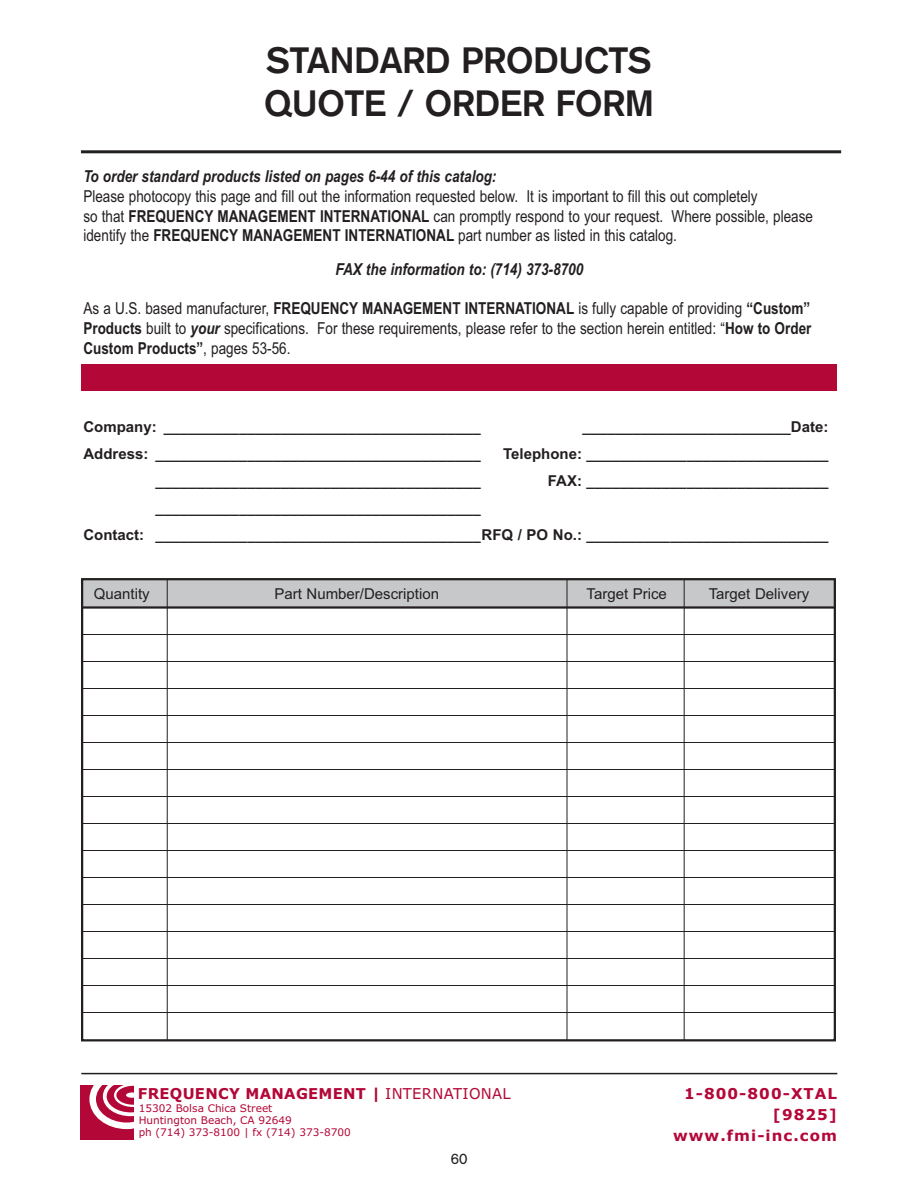
<style>
.page{position:relative;width:918px;height:1188px;background:#fff}
.page>*{position:absolute;margin:0;border:0;box-sizing:border-box;transform-origin:0 0}
.t1{font:700 36px/43.2px "Akzidenz Grotesk";color:#231f20}
.t2{font:16.5px/19.8px "Arial Narrow";color:#231f20}
.t3{font:italic 700 16.5px "Arial Narrow";color:#231f20}
.t4{font:15px/27px "Arial Bold MS";color:#231f20}
.t5{font:15px "Arial MS";color:#231f20}
.t6{font:700 15px/21px "Verdana";letter-spacing:.07em;color:#b30738;text-align:right}
.t7{font:700 15px "Verdana";letter-spacing:.02em;color:#b30738}
.t8{font:15px "Akzidenz Grotesk";color:#231f20}
.t9{font:10.5px/12px "Verdana";color:#b30738}
.s1{font-weight:700}
.s2{font-weight:700;font-style:italic}
.s3{font-weight:400}
</style>
<div class="page">
<div style="left:81px;top:1085px;width:53px;height:54px;background:#b30738"></div>
<svg style="left:89px;top:1072px;width:75px;height:57px"></svg>
<div style="left:103px;top:1077px;width:55px;height:39px;border:4px solid #fff;border-radius:50%"></div>
<div style="left:114px;top:1084px;width:38px;height:23px;border:2px solid #fff;border-radius:50%"></div>
<div style="left:126px;top:1092px;width:12px;height:6px;background:#fff;border-radius:50%"></div>
<hr style="left:81px;top:1073px;width:756px;height:1px;background:#231f20">
<hr style="left:81px;top:150px;width:760px;height:3px;background:#231f20">
<div style="left:81px;top:364px;width:756px;height:28px;background:#b30738"></div>
<div style="left:82px;top:579px;width:753px;height:28px;background:#c6c8ca"></div>
<hr style="left:82px;top:634px;width:753px;height:1px;background:#231f20">
<hr style="left:82px;top:606px;width:753px;height:3px;background:#231f20">
<hr style="left:82px;top:661px;width:753px;height:1px;background:#231f20">
<hr style="left:82px;top:688px;width:753px;height:1px;background:#231f20">
<hr style="left:82px;top:715px;width:753px;height:1px;background:#231f20">
<hr style="left:82px;top:742px;width:753px;height:1px;background:#231f20">
<hr style="left:82px;top:769px;width:753px;height:1px;background:#231f20">
<hr style="left:82px;top:796px;width:753px;height:1px;background:#231f20">
<hr style="left:82px;top:823px;width:753px;height:1px;background:#231f20">
<hr style="left:82px;top:850px;width:753px;height:1px;background:#231f20">
<hr style="left:82px;top:877px;width:753px;height:1px;background:#231f20">
<hr style="left:82px;top:904px;width:753px;height:1px;background:#231f20">
<hr style="left:82px;top:931px;width:753px;height:1px;background:#231f20">
<hr style="left:82px;top:958px;width:753px;height:1px;background:#231f20">
<hr style="left:82px;top:985px;width:753px;height:1px;background:#231f20">
<hr style="left:82px;top:1012px;width:753px;height:1px;background:#231f20">
<hr style="left:167px;top:579px;width:1px;height:462px;background:#231f20">
<hr style="left:567px;top:579px;width:1px;height:462px;background:#231f20">
<hr style="left:684px;top:579px;width:1px;height:461px;background:#231f20">
<div style="left:81px;top:578px;width:755px;height:463px;border:2px solid #231f20"></div>
<h1 class="t1" style="left:264px;top:42px;width:391px">STANDARD PRODUCTS<br>QUOTE / ORDER FORM</h1>
<p class="t3" style="left:83px;top:170px;width:415px">To order standard products listed on pages 6-44 of this catalog:</p>
<p class="t2" style="left:83px;top:188px;width:731px">Please photocopy this page and fill out the information requested below. It is important to fill this out completely<br>so that <span class="s1">FREQUENCY MANAGEMENT INTERNATIONAL</span> can promptly respond to your request. Where possible, please identify the <span class="s1">FREQUENCY MANAGEMENT INTERNATIONAL</span> part number as listed in this catalog.</p>
<p class="t3" style="left:336px;top:263px;width:249px">FAX the information to: (714) 373-8700</p>
<p class="t2" style="left:83px;top:300px;width:730px;text-align:justify">As a U.S. based manufacturer, <span class="s1">FREQUENCY MANAGEMENT INTERNATIONAL</span> is fully capable of providing <span class="s1">“Custom” Products</span> built to <span class="s2">your</span> specifications. For these requirements, please refer to the section herein entitled: “<span class="s1">How to Order Custom Products”</span>, pages 53-56.</p>
<p class="t4" style="left:83px;top:414px;width:399px">Company: ______________________________________</p>
<p class="t4" style="left:582px;top:414px;width:247px">_________________________Date:</p>
<p class="t4" style="left:83px;top:441px;width:399px">Address: _______________________________________</p>
<p class="t4" style="left:503px;top:441px;width:327px">Telephone: _____________________________</p>
<p class="t4" style="left:156px;top:468px;width:327px">_______________________________________</p>
<p class="t4" style="left:548px;top:468px;width:282px">FAX: _____________________________</p>
<p class="t4" style="left:83px;top:495px;width:747px;text-indent:72px">_______________________________________<br>Contact: _______________________________________RFQ / PO No.: _____________________________</p>
<p class="t5" style="left:94px;top:588px;width:57px">Quantity</p>
<p class="t5" style="left:274px;top:588px;width:166px">Part Number/Description</p>
<p class="t5" style="left:587px;top:588px;width:82px">Target Price</p>
<p class="t5" style="left:709px;top:588px;width:102px">Target Delivery</p>
<p class="t7" style="left:138px;top:1087px;width:374px">FREQUENCY MANAGEMENT | <span class="s3">INTERNATIONAL</span></p>
<p class="t9" style="left:139px;top:1103px;width:214px">15302 Bolsa Chica Street<br>Huntington Beach, CA 92649<br>ph (714) 373-8100 | fx (714) 373-8700</p>
<p class="t8" style="left:451px;top:1153px;width:18px">60</p>
<p class="t6" style="left:673px;top:1084px;width:166px">1-800-800-XTAL [9825] www.fmi-inc.com</p>
</div>
